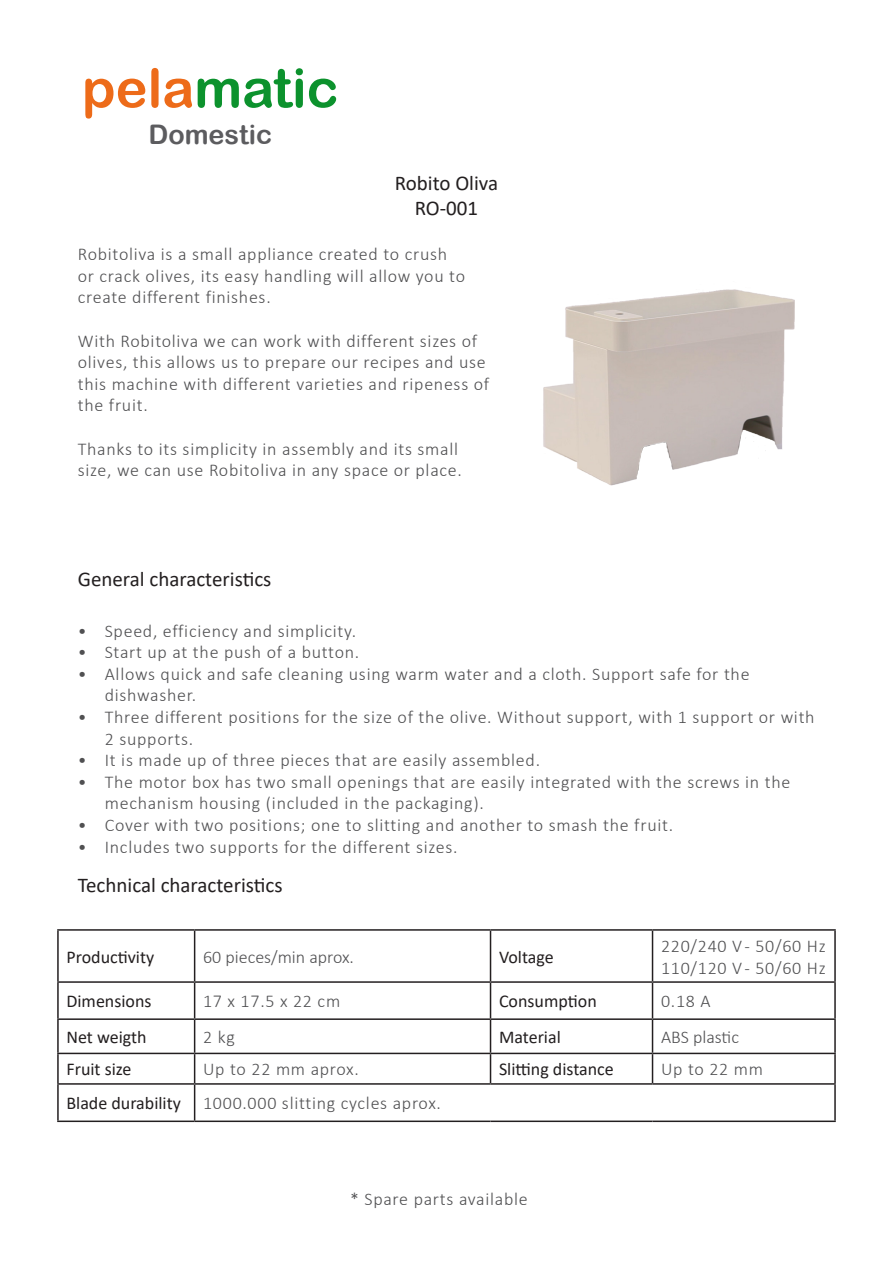
<style>
.page{position:relative;width:893px;height:1263px;background:#fff}
.page>*{position:absolute;margin:0;border:0;box-sizing:border-box;transform-origin:0 0}
.t1{font:54px "Arial Rounded MT Bold";color:#0c922d}
.t2{font:27px "Arial Rounded MT Bold";color:#5c5c5f}
.t3{font:21px/25.2px "Calibri";color:#231f20;text-align:center}
.t4{font:300 18px/21.6px "Calibri";letter-spacing:.04em;color:#505052}
.t5{font:18px "Calibri";color:#231f20}
.t6{font:300 18px "Calibri";color:#505052}
.s1{color:#ed6b19}
.s2{font-weight:400;color:#231f20}
</style>
<div class="page">
<img style="left:543px;top:289px;width:252px;height:197px">
<hr style="left:57px;top:929px;width:138px;height:2px;background:#231f20">
<hr style="left:57px;top:931px;width:2px;height:50px;background:#231f20">
<hr style="left:195px;top:929px;width:295px;height:2px;background:#231f20">
<hr style="left:194px;top:931px;width:1px;height:50px;background:#231f20">
<hr style="left:490px;top:929px;width:162px;height:2px;background:#231f20">
<hr style="left:490px;top:931px;width:1px;height:50px;background:#231f20">
<hr style="left:652px;top:929px;width:184px;height:2px;background:#231f20">
<hr style="left:652px;top:931px;width:1px;height:50px;background:#231f20">
<hr style="left:834px;top:931px;width:2px;height:50px;background:#231f20">
<hr style="left:57px;top:981px;width:138px;height:2px;background:#231f20">
<hr style="left:57px;top:983px;width:2px;height:35px;background:#231f20">
<hr style="left:195px;top:981px;width:295px;height:2px;background:#231f20">
<hr style="left:194px;top:983px;width:1px;height:35px;background:#231f20">
<hr style="left:490px;top:981px;width:162px;height:2px;background:#231f20">
<hr style="left:490px;top:983px;width:1px;height:35px;background:#231f20">
<hr style="left:652px;top:981px;width:184px;height:2px;background:#231f20">
<hr style="left:652px;top:983px;width:1px;height:35px;background:#231f20">
<hr style="left:834px;top:983px;width:2px;height:35px;background:#231f20">
<hr style="left:57px;top:1018px;width:138px;height:2px;background:#231f20">
<hr style="left:57px;top:1020px;width:2px;height:33px;background:#231f20">
<hr style="left:195px;top:1018px;width:295px;height:2px;background:#231f20">
<hr style="left:194px;top:1020px;width:1px;height:33px;background:#231f20">
<hr style="left:490px;top:1018px;width:162px;height:2px;background:#231f20">
<hr style="left:490px;top:1020px;width:1px;height:33px;background:#231f20">
<hr style="left:652px;top:1018px;width:184px;height:2px;background:#231f20">
<hr style="left:652px;top:1020px;width:1px;height:33px;background:#231f20">
<hr style="left:834px;top:1020px;width:2px;height:33px;background:#231f20">
<hr style="left:57px;top:1053px;width:138px;height:1px;background:#231f20">
<hr style="left:57px;top:1054px;width:2px;height:29px;background:#231f20">
<hr style="left:195px;top:1053px;width:295px;height:1px;background:#231f20">
<svg style="left:194px;top:1054px;width:1px;height:29px"></svg>
<hr style="left:490px;top:1053px;width:162px;height:1px;background:#231f20">
<svg style="left:490px;top:1054px;width:1px;height:29px"></svg>
<hr style="left:652px;top:1053px;width:184px;height:1px;background:#231f20">
<svg style="left:652px;top:1054px;width:1px;height:29px"></svg>
<hr style="left:834px;top:1054px;width:2px;height:29px;background:#231f20">
<hr style="left:57px;top:1083px;width:138px;height:2px;background:#231f20">
<hr style="left:57px;top:1085px;width:2px;height:35px;background:#231f20">
<hr style="left:195px;top:1083px;width:295px;height:2px;background:#231f20">
<hr style="left:194px;top:1085px;width:1px;height:35px;background:#231f20">
<hr style="left:490px;top:1083px;width:162px;height:2px;background:#231f20">
<hr style="left:652px;top:1083px;width:184px;height:2px;background:#231f20">
<hr style="left:834px;top:1085px;width:2px;height:35px;background:#231f20">
<hr style="left:57px;top:1120px;width:138px;height:2px;background:#231f20">
<hr style="left:195px;top:1120px;width:295px;height:2px;background:#231f20">
<hr style="left:490px;top:1120px;width:162px;height:2px;background:#231f20">
<hr style="left:652px;top:1120px;width:184px;height:2px;background:#231f20">
<h1 class="t1" style="left:82px;top:56px;width:258px"><span class="s1">pela</span>matic</h1>
<h2 class="t2" style="left:148px;top:119px;width:125px">Domestic</h2>
<p class="t3" style="left:395px;top:170px;width:105px">Robito Oliva<br>RO-001</p>
<p class="t4" style="left:78px;top:243px;width:389px">Robitoliva is a small appliance created to crush or crack olives, its easy handling will allow you to create different finishes.</p>
<p class="t4" style="left:78px;top:330px;width:413px">With Robitoliva we can work with different sizes of olives, this allows us to prepare our recipes and use this machine with different varieties and ripeness of the fruit.</p>
<p class="t4" style="left:78px;top:438px;width:386px">Thanks to its simplicity in assembly and its small size, we can use Robitoliva in any space or place.</p>
<p class="t3" style="left:78px;top:566px;width:195px">General characteristics</p>
<p class="t4" style="left:78px;top:619px;width:280px">• Speed, efficiency and simplicity.</p>
<p class="t4" style="left:78px;top:641px;width:283px">• Start up at the push of a button.</p>
<p class="t4" style="left:105px;top:663px;width:646px;text-indent:-27px">• Allows quick and safe cleaning using warm water and a cloth. Support safe for the dishwasher.</p>
<p class="t4" style="left:105px;top:706px;width:711px;text-indent:-27px">• Three different positions for the size of the olive. Without support, with 1 support or with<br>2 supports.</p>
<p class="t4" style="left:78px;top:749px;width:464px">• It is made up of three pieces that are easily assembled.</p>
<p class="t4" style="left:105px;top:771px;width:687px;text-indent:-27px">• The motor box has two small openings that are easily integrated with the screws in the mechanism housing (included in the packaging).</p>
<p class="t4" style="left:78px;top:814px;width:597px">• Cover with two positions; one to slitting and another to smash the fruit.</p>
<p class="t4" style="left:78px;top:835px;width:381px">• Includes two supports for the different sizes.</p>
<p class="t3" style="left:78px;top:872px;width:206px">Technical characteristics</p>
<p class="t5" style="left:66px;top:944px;width:89px">Productivity</p>
<p class="t6" style="left:203px;top:945px;width:152px">60 pieces/min aprox.</p>
<p class="t5" style="left:499px;top:944px;width:56px">Voltage</p>
<p class="t4" style="left:661px;top:935px;width:166px">220/240 V - 50/60 Hz<br>110/120 V - 50/60 Hz</p>
<p class="t5" style="left:66px;top:989px;width:87px">Dimensions</p>
<p class="t4" style="left:203px;top:990px;width:139px">17 x 17.5 x 22 cm</p>
<p class="t5" style="left:499px;top:989px;width:99px">Consumption</p>
<p class="t4" style="left:661px;top:990px;width:51px">0.18 A</p>
<p class="t5" style="left:66px;top:1024px;width:82px">Net weigth</p>
<p class="t4" style="left:203px;top:1026px;width:33px">2 kg</p>
<p class="t5" style="left:499px;top:1024px;width:63px">Material</p>
<p class="t6" style="left:661px;top:1026px;width:79px">ABS plastic</p>
<p class="t5" style="left:66px;top:1057px;width:67px">Fruit size</p>
<p class="t4" style="left:203px;top:1058px;width:157px">Up to 22 mm aprox.</p>
<p class="t5" style="left:499px;top:1057px;width:116px">Slitting distance</p>
<p class="t4" style="left:661px;top:1058px;width:104px">Up to 22 mm</p>
<p class="t4" style="left:66px;top:1092px;width:376px"><span class="s2">Blade durability</span> 1000.000 slitting cycles aprox.</p>
<p class="t4" style="left:350px;top:1188px;width:179px">* Spare parts available</p>
</div>
